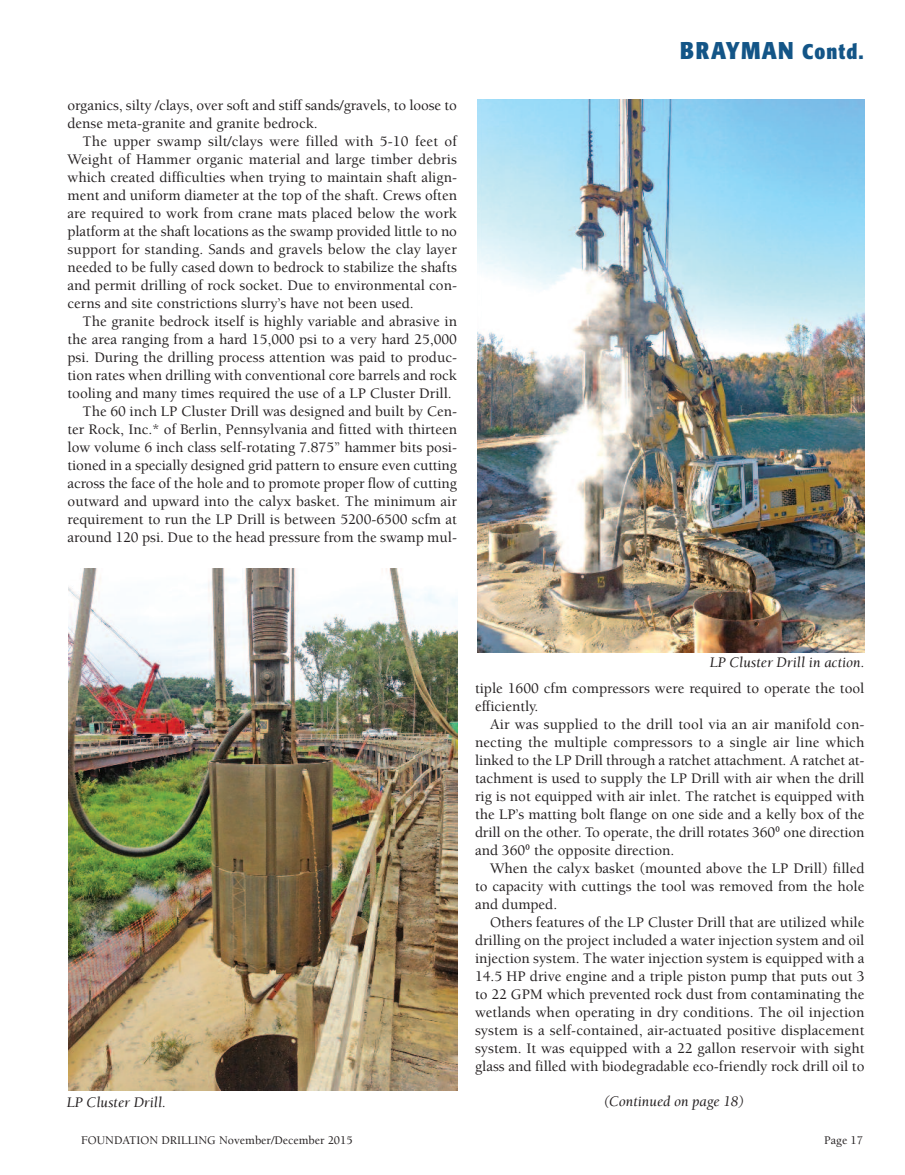
<style>
.page{position:relative;width:905px;height:1175px;background:#fff}
.page>*{position:absolute;margin:0;border:0;box-sizing:border-box;transform-origin:0 0}
.t1{font:700 condensed 24px "Formata";letter-spacing:.055em;color:#135587}
.t2{font:500 15px/18px "Berkeley";color:#231f20;text-align:justify}
.t3{font:italic 15px "Berkeley";color:#231f20}
.t4{font:500 12px "Berkeley";color:#231f20}
.s1{font-size:21px}
.s2{font-family:"Lucida Grande";font-weight:400;font-size:12px}
</style>
<div class="page">
<img style="left:477px;top:99px;width:387px;height:553px">
<img style="left:68px;top:568px;width:389px;height:522px">
<p class="t2" style="left:68px;top:97px;width:391px">organics, silty /clays, over soft and stiff sands/gravels, to loose to dense meta-granite and granite bedrock.</p>
<p class="t2" style="left:68px;top:133px;width:391px;text-indent:15px">The upper swamp silt/clays were filled with 5-10 feet of Weight of Hammer organic material and large timber debris which created difficulties when trying to maintain shaft align&shy;ment and uniform diameter at the top of the shaft. Crews often are required to work from crane mats placed below the work platform at the shaft locations as the swamp provided little to no support for standing. Sands and gravels below the clay layer needed to be fully cased down to bedrock to stabilize the shafts and permit drilling of rock socket. Due to environmental con&shy;cerns and site constrictions slurry’s have not been used.</p>
<p class="t2" style="left:83px;top:313px;width:376px">The granite bedrock itself is highly variable and abrasive in</p>
<p class="t2" style="left:68px;top:331px;width:391px">the area ranging from a hard 15,000 psi to a very hard 25,000</p>
<p class="t2" style="left:68px;top:349px;width:391px">psi. During the drilling process attention was paid to produc-</p>
<p class="t2" style="left:68px;top:367px;width:391px">tion rates when drilling with conventional core barrels and rock</p>
<p class="t2" style="left:68px;top:385px;width:385px">tooling and many times required the use of a LP Cluster Drill.</p>
<p class="t2" style="left:83px;top:403px;width:376px">The 60 inch LP Cluster Drill was designed and built by Cen-</p>
<p class="t2" style="left:68px;top:421px;width:391px">ter Rock, Inc.* of Berlin, Pennsylvania and fitted with thirteen</p>
<p class="t2" style="left:68px;top:439px;width:391px">low volume 6 inch class self-rotating 7.875” hammer bits posi-</p>
<p class="t2" style="left:68px;top:457px;width:391px">tioned in a specially designed grid pattern to ensure even cutting</p>
<p class="t2" style="left:68px;top:475px;width:391px">across the face of the hole and to promote proper flow of cutting</p>
<p class="t2" style="left:68px;top:493px;width:391px">outward and upward into the calyx basket. The minimum air</p>
<p class="t2" style="left:68px;top:511px;width:391px">requirement to run the LP Drill is between 5200-6500 scfm at</p>
<p class="t2" style="left:68px;top:529px;width:391px">around 120 psi. Due to the head pressure from the swamp mul-</p>
<h1 class="t1" style="left:680px;top:41px;width:185px">BRAYMAN <span class="s1">Contd.</span></h1>
<p class="t3" style="left:67px;top:1096px;width:101px">LP Cluster Drill.</p>
<p class="t3" style="left:709px;top:656px;width:156px">LP Cluster Drill in action.</p>
<p class="t2" style="left:475px;top:680px;width:391px">tiple 1600 cfm compressors were required to operate the tool efficiently.</p>
<p class="t2" style="left:475px;top:716px;width:391px;text-indent:15px">Air was supplied to the drill tool via an air manifold con&shy;necting the multiple compressors to a single air line which linked to the LP Drill through a ratchet attachment. A ratchet at&shy;tachment is used to supply the LP Drill with air when the drill rig is not equipped with air inlet. The ratchet is equipped with the LP’s matting bolt flange on one side and a kelly box of the drill on the other. To operate, the drill rotates 360<span class="s2">⁰</span> one direction and 360<span class="s2">⁰</span> the opposite direction.</p>
<p class="t2" style="left:475px;top:860px;width:391px;text-indent:15px">When the calyx basket (mounted above the LP Drill) filled to capacity with cuttings the tool was removed from the hole and dumped.</p>
<p class="t2" style="left:475px;top:914px;width:391px;text-indent:15px">Others features of the LP Cluster Drill that are utilized while drilling on the project included a water injection system and oil injection system. The water injection system is equipped with a 14.5 HP drive engine and a triple piston pump that puts out 3 to 22 GPM which prevented rock dust from contaminating the wetlands when operating in dry conditions. The oil injection system is a self-contained, air-actuated positive displacement system. It was equipped with a 22 gallon reservoir with sight glass and filled with biodegradable eco-friendly rock drill oil to</p>
<p class="t3" style="left:603px;top:1095px;width:142px">(Continued on page 18)</p>
<p class="t4" style="left:81px;top:1135px;width:273px">FOUNDATION DRILLING November/December 2015</p>
<p class="t4" style="left:824px;top:1135px;width:40px">Page 17</p>
</div>
